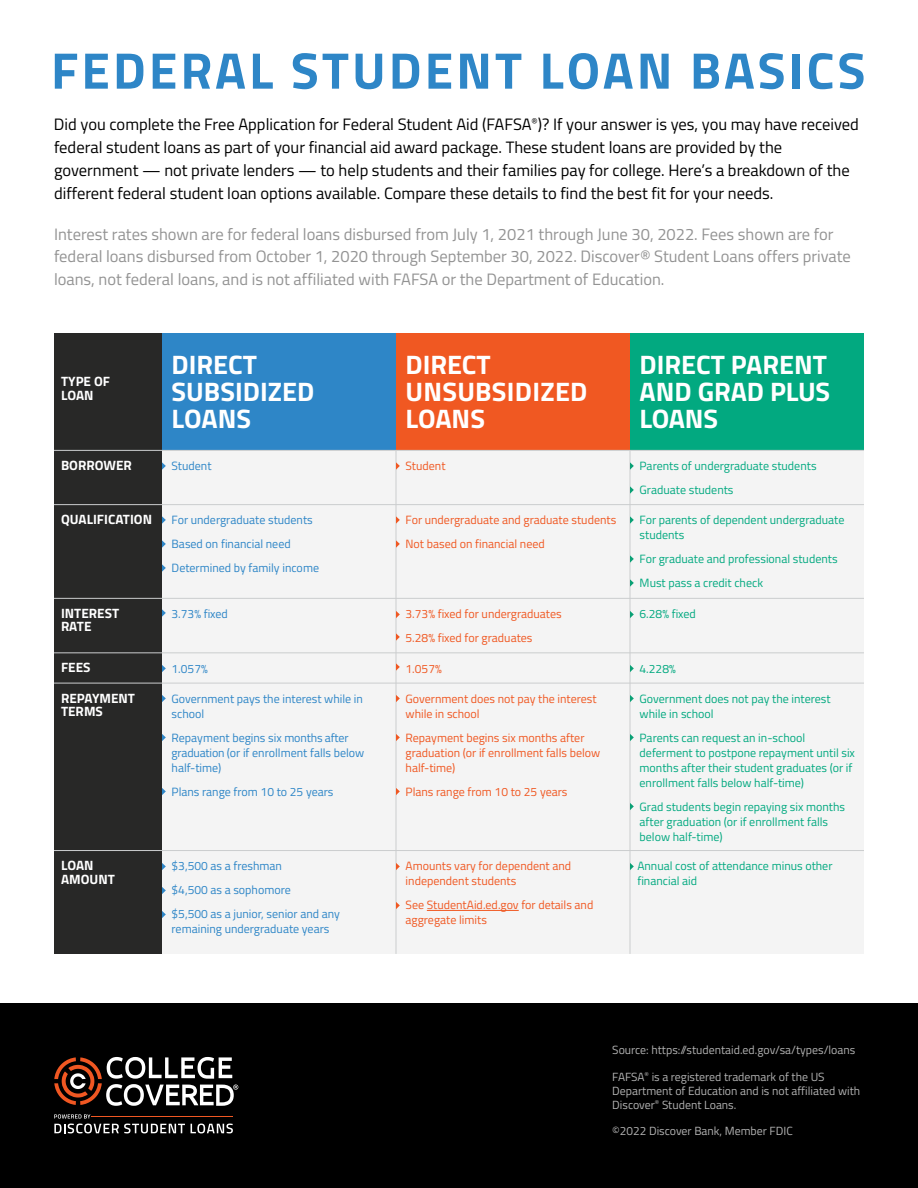
<style>
.page{position:relative;width:918px;height:1188px;background:#fff}
.page>*{position:absolute;margin:0;border:0;box-sizing:border-box;transform-origin:0 0}
.t1{font:700 51.45px "Titillium Web";letter-spacing:.06em;color:#2e86c7}
.t2{font:700 26.7px/27px "Titillium Web";color:#fff}
.t3{font:16.5px/22.8px "Titillium Web";color:#000}
.t4{font:16.5px/22.8px "Titillium Web";color:#939393}
.t5{font:700 13.5px/13.5px "Titillium Web";color:#fff}
.t6{font:12px/15px "Titillium Web";color:#02a980}
.t7{font:12px/15px "Titillium Web";color:#f05822}
.t8{font:12px/24px "Titillium Web";color:#2e86c7}
.t9{font:11.85px/14.2px "Titillium Web";color:#fff}
</style>
<div class="page">
<div style="left:0;top:1003px;width:918px;height:185px;background:#000"></div>
<svg style="left:54px;top:1057px;width:184px;height:49px"></svg>
<hr style="left:92px;top:1116px;width:141px;height:1px;background:#f05722">
<svg style="left:191px;top:1124px;width:42px;height:9px"></svg>
<svg style="left:54px;top:1114px;width:131px;height:19px"></svg>
<div style="left:54px;top:334px;width:810px;height:620px;background:#f4f4f4"></div>
<div style="left:162px;top:334px;width:234px;height:116px;background:#2e86c7"></div>
<div style="left:396px;top:334px;width:234px;height:116px;background:#f05822"></div>
<div style="left:630px;top:334px;width:234px;height:116px;background:#02a980"></div>
<div style="left:54px;top:334px;width:108px;height:620px;background:#282827"></div>
<hr style="left:396px;top:450px;width:1px;height:504px;background:#cbcdce">
<hr style="left:54px;top:450px;width:810px;height:1px;background:#cbcdce">
<hr style="left:54px;top:504px;width:810px;height:1px;background:#cbcdce">
<hr style="left:54px;top:598px;width:810px;height:1px;background:#cbcdce">
<hr style="left:54px;top:653px;width:810px;height:1px;background:#cbcdce">
<hr style="left:54px;top:683px;width:810px;height:1px;background:#cbcdce">
<hr style="left:54px;top:850px;width:810px;height:1px;background:#cbcdce">
<hr style="left:630px;top:450px;width:1px;height:504px;background:#cbcdce">
<hr style="left:427px;top:910px;width:92px;height:1px;background:#f05822">
<svg style="left:162px;top:462px;width:4px;height:8px"></svg>
<svg style="left:162px;top:516px;width:4px;height:8px"></svg>
<svg style="left:162px;top:540px;width:4px;height:8px"></svg>
<svg style="left:162px;top:564px;width:4px;height:8px"></svg>
<svg style="left:162px;top:609px;width:4px;height:8px"></svg>
<svg style="left:162px;top:665px;width:4px;height:7px"></svg>
<svg style="left:162px;top:695px;width:4px;height:7px"></svg>
<svg style="left:162px;top:734px;width:4px;height:7px"></svg>
<svg style="left:162px;top:788px;width:4px;height:7px"></svg>
<svg style="left:162px;top:863px;width:4px;height:7px"></svg>
<svg style="left:162px;top:887px;width:4px;height:7px"></svg>
<svg style="left:162px;top:911px;width:4px;height:7px"></svg>
<svg style="left:396px;top:462px;width:4px;height:8px"></svg>
<svg style="left:396px;top:516px;width:4px;height:8px"></svg>
<svg style="left:396px;top:540px;width:4px;height:8px"></svg>
<svg style="left:396px;top:611px;width:4px;height:7px"></svg>
<svg style="left:396px;top:633px;width:4px;height:8px"></svg>
<svg style="left:396px;top:663px;width:4px;height:8px"></svg>
<svg style="left:396px;top:695px;width:4px;height:7px"></svg>
<svg style="left:396px;top:734px;width:4px;height:7px"></svg>
<svg style="left:396px;top:788px;width:4px;height:7px"></svg>
<svg style="left:396px;top:863px;width:4px;height:7px"></svg>
<svg style="left:396px;top:902px;width:4px;height:7px"></svg>
<svg style="left:630px;top:462px;width:4px;height:8px"></svg>
<svg style="left:630px;top:486px;width:4px;height:8px"></svg>
<svg style="left:630px;top:516px;width:4px;height:8px"></svg>
<svg style="left:630px;top:555px;width:4px;height:8px"></svg>
<svg style="left:630px;top:579px;width:4px;height:8px"></svg>
<svg style="left:630px;top:611px;width:4px;height:7px"></svg>
<svg style="left:630px;top:665px;width:4px;height:7px"></svg>
<svg style="left:630px;top:695px;width:4px;height:7px"></svg>
<svg style="left:630px;top:734px;width:4px;height:7px"></svg>
<svg style="left:630px;top:803px;width:4px;height:7px"></svg>
<svg style="left:630px;top:863px;width:4px;height:7px"></svg>
<h1 class="t1" style="left:51px;top:31px;width:816px">FEDERAL STUDENT LOAN BASICS</h1>
<p class="t3" style="left:54px;top:112px;width:806px">Did you complete the Free Application for Federal Student Aid (FAFSA<sup>®</sup>)? If your answer is yes, you may have received federal student loans as part of your financial aid award package. These student loans are provided by the government — not private lenders — to help students and their families pay for college. Here’s a breakdown of the different federal student loan options available. Compare these details to find the best fit for your needs.</p>
<p class="t4" style="left:54px;top:222px;width:798px">Interest rates shown are for federal loans disbursed from July 1, 2021 through June 30, 2022. Fees shown are for federal loans disbursed from October 1, 2020 through September 30, 2022. Discover® Student Loans offers private loans, not federal loans, and is not affiliated with FAFSA or the Department of Education.</p>
<p class="t5" style="left:61px;top:374px;width:50px">TYPE OF<br>LOAN</p>
<p class="t5" style="left:61px;top:458px;width:72px">BORROWER</p>
<p class="t5" style="left:61px;top:512px;width:93px">QUALIFICATION</p>
<h2 class="t2" style="left:172px;top:349px;width:144px">DIRECT<br>SUBSIDIZED<br>LOANS</h2>
<h2 class="t2" style="left:405px;top:349px;width:184px">DIRECT<br>UNSUBSIDIZED<br>LOANS</h2>
<h2 class="t2" style="left:640px;top:349px;width:192px;text-align:justify">DIRECT PARENT AND GRAD PLUS LOANS</h2>
<p class="t8" style="left:172px;top:453px;width:42px">Student</p>
<p class="t7" style="left:406px;top:458px;width:42px">Student</p>
<p class="t6" style="left:640px;top:453px;width:178px;line-height:24px">Parents of undergraduate students<br>Graduate students</p>
<p class="t7" style="left:406px;top:508px;width:212px;line-height:24px">For undergraduate and graduate students<br>Not based on financial need</p>
<p class="t8" style="left:172px;top:508px;width:149px">For undergraduate students<br>Based on financial need<br>Determined by family income</p>
<p class="t6" style="left:640px;top:512px;width:206px">For parents of dependent undergraduate students</p>
<p class="t6" style="left:640px;top:547px;width:200px;line-height:24px">For graduate and professional students<br>Must pass a credit check</p>
<p class="t5" style="left:61px;top:606px;width:60px">INTEREST<br>RATE</p>
<p class="t8" style="left:172px;top:601px;width:58px">3.73% fixed</p>
<p class="t6" style="left:640px;top:606px;width:58px">6.28% fixed</p>
<p class="t7" style="left:406px;top:601px;width:158px;line-height:24px">3.73% fixed for undergraduates<br>5.28% fixed for graduates</p>
<p class="t5" style="left:61px;top:660px;width:31px">FEES</p>
<p class="t5" style="left:61px;top:690px;width:75px">REPAYMENT<br>TERMS</p>
<p class="t8" style="left:172px;top:656px;width:38px">1.057%</p>
<p class="t7" style="left:406px;top:660px;width:38px">1.057%</p>
<p class="t6" style="left:640px;top:660px;width:38px">4.228%</p>
<p class="t7" style="left:406px;top:691px;width:193px">Government does not pay the interest while in school</p>
<p class="t7" style="left:406px;top:730px;width:196px">Repayment begins six months after graduation (or if enrollment falls below half-time)</p>
<p class="t7" style="left:406px;top:784px;width:163px">Plans range from 10 to 25 years</p>
<p class="t8" style="left:172px;top:691px;width:193px;line-height:15px">Government pays the interest while in school</p>
<p class="t8" style="left:172px;top:730px;width:194px;line-height:15px">Repayment begins six months after graduation (or if enrollment falls below half-time)</p>
<p class="t8" style="left:172px;top:779px;width:163px">Plans range from 10 to 25 years</p>
<p class="t6" style="left:640px;top:691px;width:193px">Government does not pay the interest while in school</p>
<p class="t6" style="left:640px;top:730px;width:217px">Parents can request an in-school deferment to postpone repayment until six months after their student graduates (or if enrollment falls below half-time)</p>
<p class="t6" style="left:640px;top:799px;width:207px">Grad students begin repaying six months after graduation (or if enrollment falls below half-time)</p>
<p class="t5" style="left:61px;top:858px;width:55px">LOAN<br>AMOUNT</p>
<p class="t8" style="left:172px;top:854px;width:170px">$3,500 as a freshman<br>$4,500 as a sophomore<br>$5,500 as a junior, senior and any</p>
<p class="t8" style="left:172px;top:917px;width:159px">remaining undergraduate years</p>
<p class="t7" style="left:406px;top:858px;width:167px">Amounts vary for dependent and independent students</p>
<p class="t7" style="left:406px;top:897px;width:189px">See StudentAid.ed.gov for details and aggregate limits</p>
<p class="t6" style="left:637px;top:858px;width:197px">Annual cost of attendance minus other financial aid</p>
<p class="t9" style="left:612px;top:1042px;width:245px">Source: https://studentaid.ed.gov/sa/types/loans</p>
<p class="t9" style="left:612px;top:1069px;width:249px">FAFSA<sup>®</sup> is a registered trademark of the US<br>Department of Education and is not affiliated with<br>Discover<sup>®</sup> Student Loans.</p>
<p class="t9" style="left:612px;top:1123px;width:182px">©2022 Discover Bank, Member FDIC</p>
</div>
